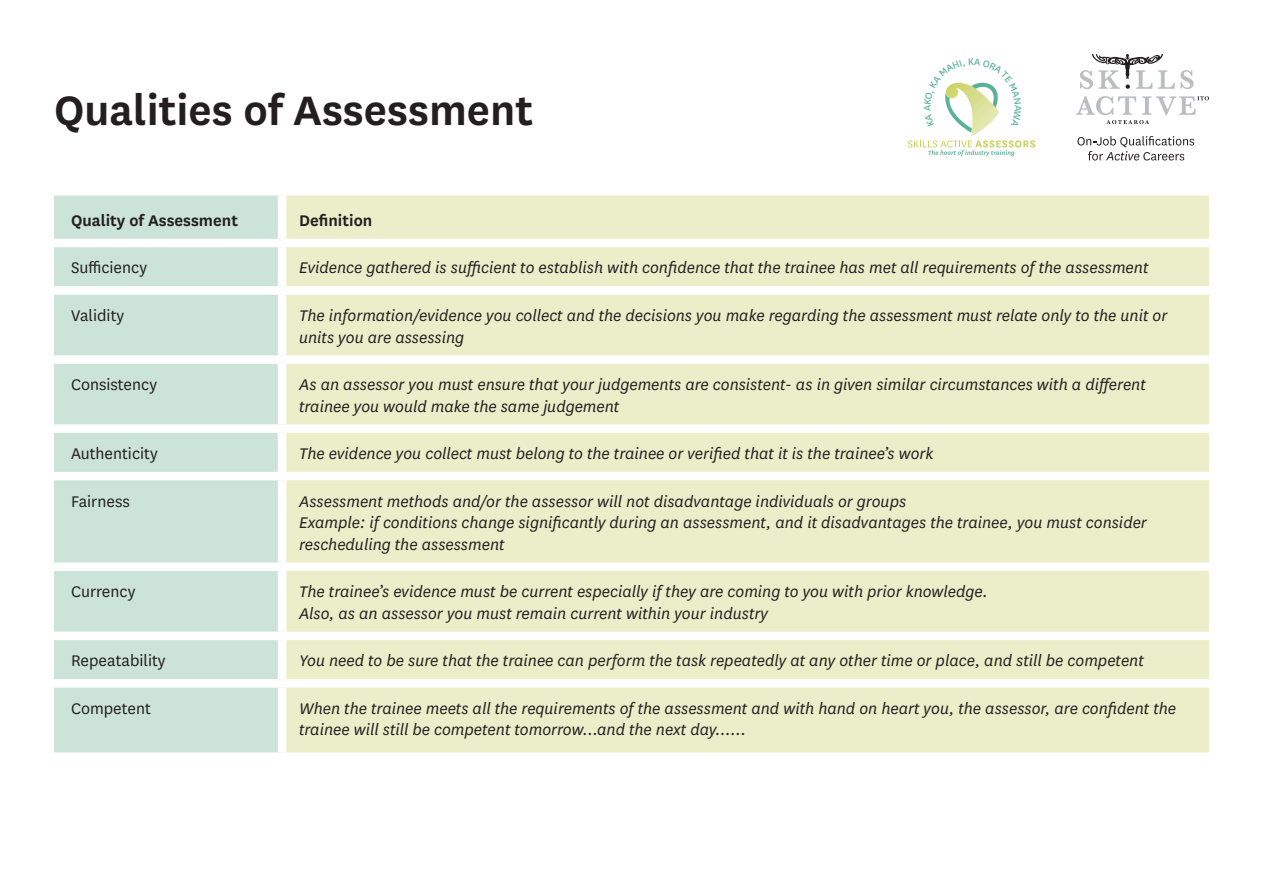
<style>
.page{position:relative;width:1263px;height:893px;background:#fff}
.page>*{position:absolute;margin:0;border:0;box-sizing:border-box;transform-origin:0 0}
.t1{font:600 48px "National";color:#231f20}
.t2{font:italic 18px/21.6px "National";color:#231f20}
.t3{font:18px "National";color:#231f20}
.t4{font:600 18px "National";color:#231f20}
</style>
<div class="page">
<div style="left:54px;top:195px;width:224px;height:557px;background:#cce3da"></div>
<div style="left:286px;top:195px;width:923px;height:557px;background:#eaeec9"></div>
<div style="left:54px;top:239px;width:228px;height:8px;background:#fff"></div>
<div style="left:282px;top:239px;width:927px;height:8px;background:#fff"></div>
<div style="left:54px;top:286px;width:228px;height:9px;background:#fff"></div>
<div style="left:282px;top:286px;width:927px;height:9px;background:#fff"></div>
<div style="left:54px;top:355px;width:228px;height:9px;background:#fff"></div>
<div style="left:282px;top:355px;width:927px;height:9px;background:#fff"></div>
<div style="left:54px;top:424px;width:228px;height:9px;background:#fff"></div>
<div style="left:282px;top:424px;width:927px;height:9px;background:#fff"></div>
<div style="left:54px;top:472px;width:228px;height:8px;background:#fff"></div>
<div style="left:282px;top:472px;width:927px;height:8px;background:#fff"></div>
<div style="left:54px;top:563px;width:228px;height:8px;background:#fff"></div>
<div style="left:282px;top:563px;width:927px;height:8px;background:#fff"></div>
<div style="left:54px;top:632px;width:228px;height:8px;background:#fff"></div>
<div style="left:282px;top:632px;width:927px;height:8px;background:#fff"></div>
<div style="left:54px;top:679px;width:228px;height:9px;background:#fff"></div>
<div style="left:282px;top:679px;width:927px;height:9px;background:#fff"></div>
<svg style="left:1080px;top:54px;width:114px;height:35px"></svg>
<svg style="left:1076px;top:96px;width:133px;height:28px"></svg>
<svg style="left:1077px;top:136px;width:117px;height:25px"></svg>
<svg style="left:908px;top:82px;width:127px;height:74px"></svg>
<p class="t1" style="left:54px;top:77px;width:481px">Qualities of Assessment</p>
<p class="t4" style="left:71px;top:208px;width:169px">Quality of Assessment</p>
<p class="t4" style="left:299px;top:208px;width:75px">Definition</p>
<p class="t3" style="left:71px;top:256px;width:78px">Sufficiency</p>
<p class="t2" style="left:299px;top:257px;width:851px">Evidence gathered is sufficient to establish with confidence that the trainee has met all requirements of the assessment</p>
<p class="t3" style="left:71px;top:304px;width:55px">Validity</p>
<p class="t2" style="left:299px;top:304px;width:870px">The information/evidence you collect and the decisions you make regarding the assessment must relate only to the unit or units you are assessing</p>
<p class="t3" style="left:71px;top:373px;width:88px">Consistency</p>
<p class="t2" style="left:299px;top:373px;width:848px">As an assessor you must ensure that your judgements are consistent- as in given similar circumstances with a different</p>
<p class="t2" style="left:299px;top:395px;width:322px">trainee you would make the same judgement</p>
<p class="t3" style="left:71px;top:442px;width:88px">Authenticity</p>
<p class="t2" style="left:299px;top:442px;width:636px">The evidence you collect must belong to the trainee or verified that it is the trainee’s work</p>
<p class="t3" style="left:71px;top:489px;width:60px">Fairness</p>
<p class="t2" style="left:299px;top:490px;width:609px">Assessment methods and/or the assessor will not disadvantage individuals or groups</p>
<p class="t2" style="left:299px;top:511px;width:849px">Example: if conditions change significantly during an assessment, and it disadvantages the trainee, you must consider</p>
<p class="t2" style="left:299px;top:533px;width:207px">rescheduling the assessment</p>
<p class="t3" style="left:71px;top:580px;width:66px">Currency</p>
<p class="t2" style="left:299px;top:580px;width:690px">The trainee’s evidence must be current especially if they are coming to you with prior knowledge.</p>
<p class="t2" style="left:299px;top:602px;width:470px">Also, as an assessor you must remain current within your industry</p>
<p class="t3" style="left:71px;top:649px;width:96px">Repeatability</p>
<p class="t2" style="left:299px;top:649px;width:846px">You need to be sure that the trainee can perform the task repeatedly at any other time or place, and still be competent</p>
<p class="t3" style="left:71px;top:697px;width:81px">Competent</p>
<p class="t2" style="left:299px;top:697px;width:878px">When the trainee meets all the requirements of the assessment and with hand on heart you, the assessor, are confident the trainee will still be competent tomorrow…and the next day……</p>
</div>
